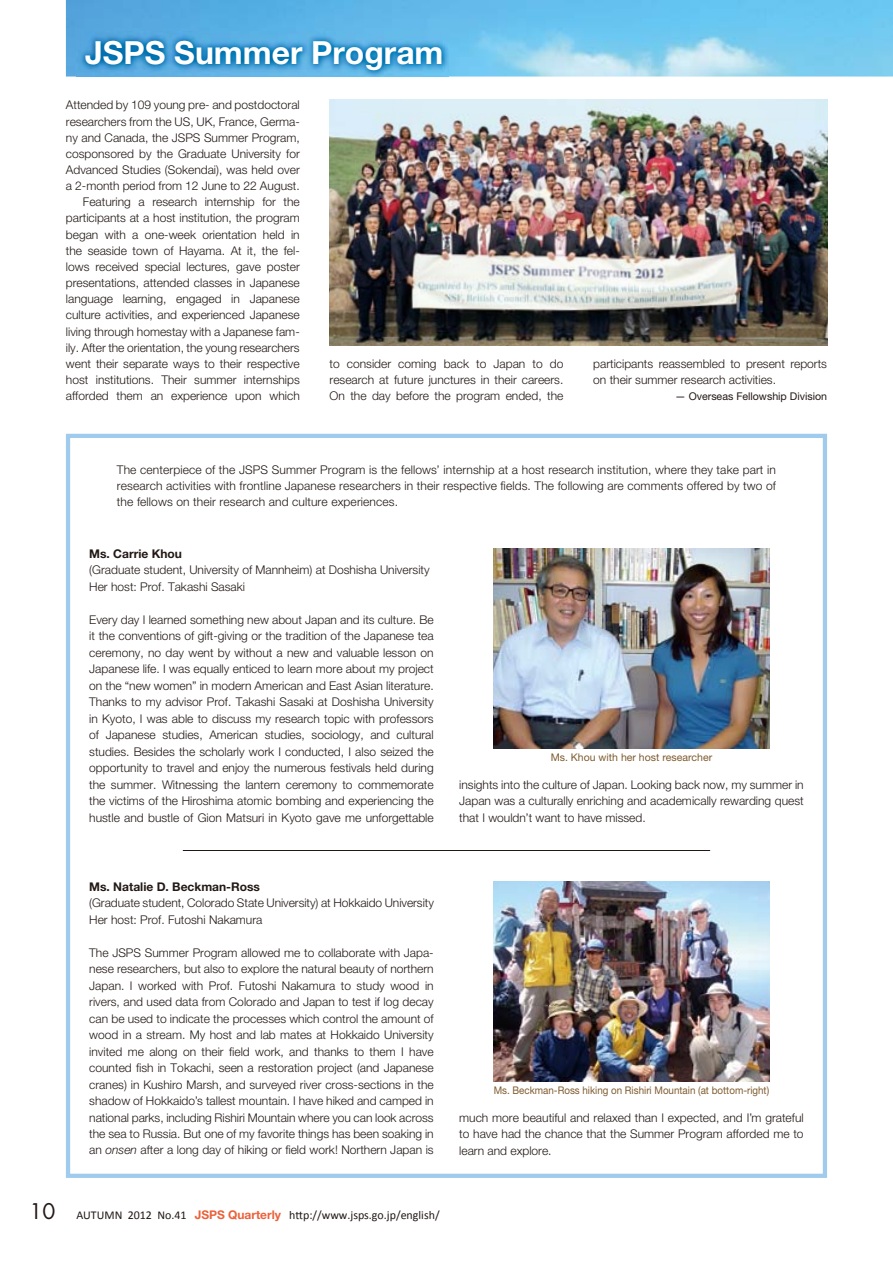
<style>
.page{position:relative;width:893px;height:1263px;background:#fff}
.page>*{position:absolute;margin:0;border:0;box-sizing:border-box;transform-origin:0 0}
.t1{font:700 31.95px "Helvetica Neue";color:#fff}
.t2{font:300 12px/16.5px "Helvetica Neue";color:#221815;text-align:justify}
.t3{font:12px "Calibri";color:#221815}
.t4{font:700 12px "Helvetica Neue";color:#221815}
.t5{font:10.65px "Helvetica Neue";color:#221815}
.t6{font:10.5px "Helvetica Neue";color:#7f5b2e;scale:.93 1}
.t7{font:10.5px "Helvetica Neue";color:#7f5b2e}
.s1{font-style:italic}
.s2{font-family:"Futura";font-size:21px}
.s3{font-family:"Helvetica Neue";font-weight:700;color:#eb613b}
</style>
<div class="page">
<div style="left:66px;top:434px;width:761px;height:744px;border:4px solid #a1cbed"></div>
<img style="left:66px;top:0;width:827px;height:77px">
<img style="left:77px;top:32px;width:372px;height:45px">
<img style="left:330px;top:100px;width:497px;height:246px">
<img style="left:493px;top:549px;width:277px;height:199px">
<img style="left:493px;top:881px;width:277px;height:200px">
<hr style="left:183px;top:850px;width:527px;height:1px;background:#221815">
<h1 class="t1" style="left:85px;top:33px;width:360px">JSPS Summer Program</h1>
<p class="t2" style="left:66px;top:97px;width:235px;text-align:right">Attended by 109 young pre- and postdoctoral researchers from the US, UK, France, Germa&shy;ny and Canada, the JSPS Summer Program, cosponsored by the Graduate University for Advanced Studies (Sokendai), was held over a 2-month period from 12 June to 22 August.<br>Featuring a research internship for the participants at a host institution, the program began with a one-week orientation held in the seaside town of Hayama. At it, the fel&shy;lows received special lectures, gave poster presentations, attended classes in Japanese language learning, engaged in Japanese culture activities, and experienced Japanese living through homestay with a Japanese fam&shy;ily. After the orientation, the young researchers went their separate ways to their respective host institutions. Their summer internships afforded them an experience upon which</p>
<p class="t2" style="left:330px;top:355px;width:235px">to consider coming back to Japan to do research at future junctures in their careers.<br>On the day before the program ended, the</p>
<p class="t2" style="left:593px;top:355px;width:235px">participants reassembled to present reports on their summer research activities.</p>
<p class="t5" style="left:675px;top:390px;width:153px">— Overseas Fellowship Division</p>
<p class="t2" style="left:117px;top:461px;width:661px">The centerpiece of the JSPS Summer Program is the fellows’ internship at a host research institution, where they take part in research activities with frontline Japanese researchers in their respective fields. The following are comments offered by two of the fellows on their research and culture experiences.</p>
<p class="t4" style="left:89px;top:546px;width:94px">Ms. Carrie Khou</p>
<p class="t2" style="left:89px;top:562px;width:342px">(Graduate student, University of Mannheim) at Doshisha University<br>Her host: Prof. Takashi Sasaki</p>
<p class="t2" style="left:89px;top:611px;width:346px">Every day I learned something new about Japan and its culture. Be it the conventions of gift-giving or the tradition of the Japanese tea ceremony, no day went by without a new and valuable lesson on Japanese life. I was equally enticed to learn more about my project on the “new women” in modern American and East Asian literature.<br>Thanks to my advisor Prof. Takashi Sasaki at Doshisha University in Kyoto, I was able to discuss my research topic with professors of Japanese studies, American studies, sociology, and cultural studies. Besides the scholarly work I conducted, I also seized the opportunity to travel and enjoy the numerous festivals held during the summer. Witnessing the lantern ceremony to commemorate the victims of the Hiroshima atomic bombing and experiencing the hustle and bustle of Gion Matsuri in Kyoto gave me unforgettable</p>
<p class="t7" style="left:551px;top:751px;width:163px">Ms. Khou with her host researcher</p>
<p class="t2" style="left:459px;top:776px;width:346px">insights into the culture of Japan. Looking back now, my summer in Japan was a culturally enriching and academically rewarding quest that I wouldn’t want to have missed.</p>
<p class="t4" style="left:89px;top:879px;width:172px">Ms. Natalie D. Beckman-Ross</p>
<p class="t2" style="left:89px;top:894px;width:346px">(Graduate student, Colorado State University) at Hokkaido University<br>Her host: Prof. Futoshi Nakamura</p>
<p class="t2" style="left:89px;top:944px;width:346px">The JSPS Summer Program allowed me to collaborate with Japa&shy;nese researchers, but also to explore the natural beauty of northern Japan. I worked with Prof. Futoshi Nakamura to study wood in rivers, and used data from Colorado and Japan to test if log decay can be used to indicate the processes which control the amount of wood in a stream. My host and lab mates at Hokkaido University invited me along on their field work, and thanks to them I have counted fish in Tokachi, seen a restoration project (and Japanese cranes) in Kushiro Marsh, and surveyed river cross-sections in the shadow of Hokkaido’s tallest mountain. I have hiked and camped in national parks, including Rishiri Mountain where you can look across the sea to Russia. But one of my favorite things has been soaking in an <span class="s1">onsen</span> after a long day of hiking or field work! Northern Japan is</p>
<p class="t3" style="left:29px;top:1207px;width:412px"><span class="s2">10</span> AUTUMN 2012 No.41 <span class="s3">JSPS Quarterly</span> http://www.jsps.go.jp/english/</p>
<p class="t6" style="left:494px;top:1084px;width:298px">Ms. Beckman-Ross hiking on Rishiri Mountain (at bottom-right)</p>
<p class="t2" style="left:459px;top:1109px;width:346px">much more beautiful and relaxed than I expected, and I’m grateful to have had the chance that the Summer Program afforded me to learn and explore.</p>
</div>
